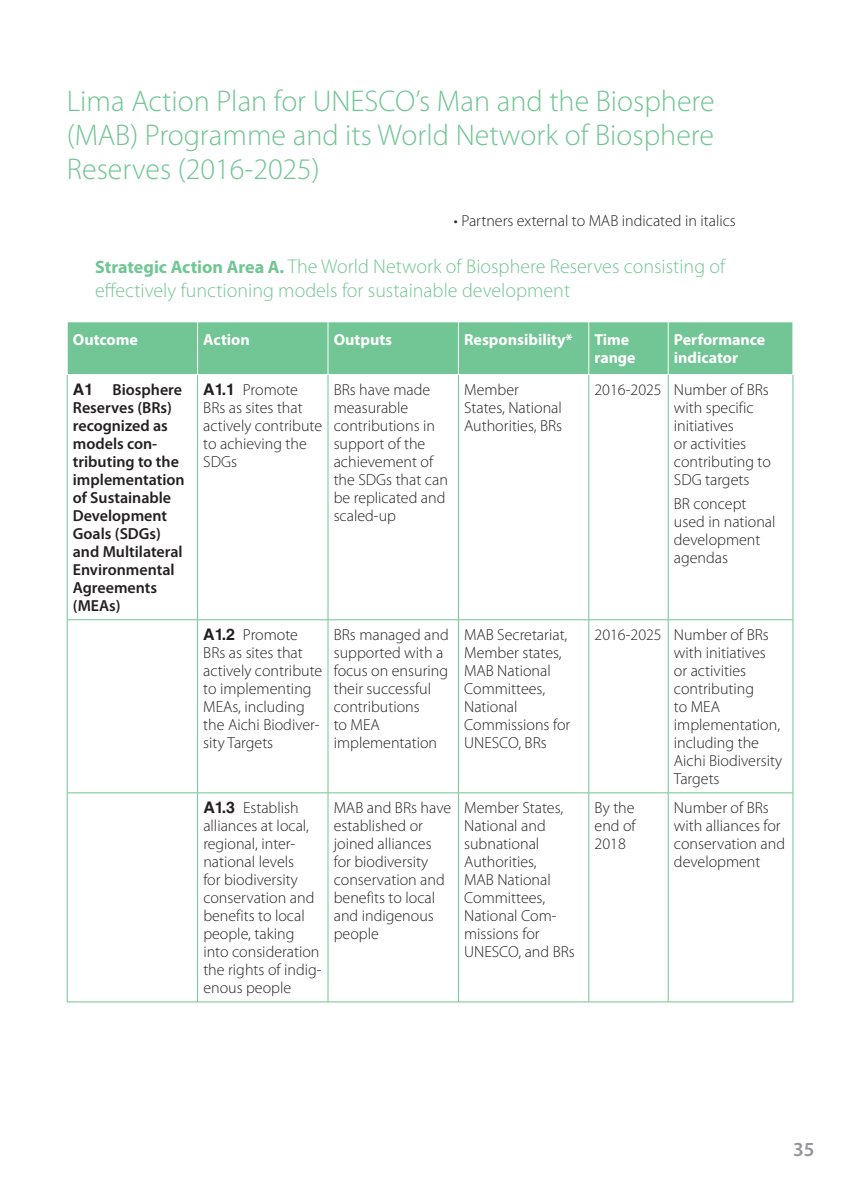
<style>
.page{position:relative;width:859px;height:1203px;background:#fff}
.page>*{position:absolute;margin:0;border:0;box-sizing:border-box;transform-origin:0 0}
.t1{font:300 30px/34px "Myriad Pro";color:#72c594;text-align:justify}
.t2{font:300 20px/24px "Myriad Pro";color:#72c594}
.t3{font:600 20px "Myriad Pro";color:#939598}
.t4{font:300 16px/18px "Myriad Pro";color:#231f20}
.t5{font:600 16px/18px "Myriad Pro";color:#231f20}
.t6{font:700 16px/18px "Myriad Pro";color:#fff}
.s1{font-weight:700;font-size:18px}
.s2{font-family:"Helvetica LT Std";font-weight:700}
</style>
<div class="page">
<div style="left:68px;top:322px;width:725px;height:52px;background:#72c594"></div>
<hr style="left:197px;top:322px;width:1px;height:52px;background:#fff">
<hr style="left:328px;top:322px;width:1px;height:52px;background:#fff">
<hr style="left:668px;top:322px;width:1px;height:52px;background:#fff">
<hr style="left:328px;top:375px;width:1px;height:244px;background:#72c594">
<hr style="left:458px;top:375px;width:1px;height:244px;background:#72c594">
<hr style="left:588px;top:375px;width:1px;height:244px;background:#72c594">
<hr style="left:198px;top:619px;width:130px;height:1px;background:#72c594">
<hr style="left:197px;top:620px;width:1px;height:172px;background:#72c594">
<hr style="left:328px;top:619px;width:130px;height:1px;background:#72c594">
<hr style="left:328px;top:620px;width:1px;height:172px;background:#72c594">
<hr style="left:458px;top:619px;width:131px;height:1px;background:#72c594">
<hr style="left:458px;top:620px;width:1px;height:172px;background:#72c594">
<hr style="left:589px;top:619px;width:79px;height:1px;background:#72c594">
<hr style="left:588px;top:620px;width:1px;height:172px;background:#72c594">
<hr style="left:668px;top:620px;width:1px;height:172px;background:#72c594">
<hr style="left:67px;top:792px;width:131px;height:1px;background:#72c594">
<hr style="left:198px;top:792px;width:130px;height:1px;background:#72c594">
<hr style="left:197px;top:793px;width:1px;height:208px;background:#72c594">
<hr style="left:198px;top:1001px;width:130px;height:1px;background:#72c594">
<hr style="left:328px;top:792px;width:130px;height:1px;background:#72c594">
<hr style="left:328px;top:793px;width:1px;height:208px;background:#72c594">
<hr style="left:328px;top:1001px;width:130px;height:1px;background:#72c594">
<hr style="left:458px;top:792px;width:131px;height:1px;background:#72c594">
<hr style="left:458px;top:793px;width:1px;height:208px;background:#72c594">
<hr style="left:458px;top:1001px;width:131px;height:1px;background:#72c594">
<hr style="left:589px;top:792px;width:79px;height:1px;background:#72c594">
<hr style="left:588px;top:793px;width:1px;height:208px;background:#72c594">
<hr style="left:589px;top:1001px;width:79px;height:1px;background:#72c594">
<hr style="left:668px;top:792px;width:125px;height:1px;background:#72c594">
<hr style="left:668px;top:793px;width:1px;height:208px;background:#72c594">
<hr style="left:668px;top:1001px;width:125px;height:1px;background:#72c594">
<hr style="left:67px;top:1001px;width:131px;height:1px;background:#72c594">
<hr style="left:67px;top:620px;width:1px;height:172px;background:#72c594">
<hr style="left:793px;top:620px;width:1px;height:172px;background:#72c594">
<hr style="left:67px;top:793px;width:1px;height:208px;background:#72c594">
<hr style="left:793px;top:793px;width:1px;height:208px;background:#72c594">
<hr style="left:67px;top:375px;width:1px;height:244px;background:#72c594">
<hr style="left:197px;top:375px;width:1px;height:244px;background:#72c594">
<hr style="left:67px;top:619px;width:131px;height:1px;background:#72c594">
<hr style="left:458px;top:322px;width:1px;height:52px;background:#fff">
<hr style="left:588px;top:322px;width:1px;height:52px;background:#fff">
<hr style="left:668px;top:375px;width:1px;height:244px;background:#72c594">
<hr style="left:793px;top:375px;width:1px;height:244px;background:#72c594">
<hr style="left:668px;top:619px;width:125px;height:1px;background:#72c594">
<h1 class="t1" style="left:67px;top:84px;width:649px">Lima Action Plan for UNESCO’s Man and the Biosphere (MAB) Programme and its World Network of Biosphere Reserves (2016-2025)</h1>
<p class="t4" style="left:454px;top:211px;width:283px">• Partners external to MAB indicated in italics</p>
<p class="t2" style="left:95px;top:254px;width:632px"><span class="s1">Strategic Action Area A.</span> The World Network of Biosphere Reserves consisting of effectively functioning models for sustainable development</p>
<p class="t6" style="left:73px;top:330px;width:67px">Outcome</p>
<p class="t6" style="left:203px;top:330px;width:48px">Action</p>
<p class="t6" style="left:334px;top:330px;width:60px">Outputs</p>
<p class="t6" style="left:464px;top:330px;width:110px">Responsibility*</p>
<p class="t6" style="left:594px;top:330px;width:43px">Time range</p>
<p class="t6" style="left:674px;top:330px;width:93px">Performance indicator</p>
<p class="t5" style="left:73px;top:380px;width:113px"><span class="s2">A1</span> Biosphere<br>Reserves (BRs) recognized as models con&shy;tributing to the implementation of Sustainable<br>Development<br>Goals (SDGs) and Multilateral<br>Environmental<br>Agreements (MEAs)</p>
<p class="t4" style="left:203px;top:380px;width:120px"><span class="s2">A1.1</span> Promote<br>BRs as sites that actively contribute to achieving the<br>SDGs</p>
<p class="t4" style="left:334px;top:380px;width:116px">BRs have made measurable contributions in support of the achievement of the SDGs that can be replicated and scaled-up</p>
<p class="t4" style="left:464px;top:380px;width:100px">Member<br>States, National<br>Authorities, BRs</p>
<p class="t4" style="left:674px;top:380px;width:99px;text-indent:-79px">2016-2025 Number of BRs with specific initiatives<br>or activities contributing to<br>SDG targets</p>
<p class="t4" style="left:674px;top:494px;width:103px">BR concept used in national development agendas</p>
<p class="t4" style="left:203px;top:626px;width:120px"><span class="s2">A1.2</span> Promote<br>BRs as sites that actively contribute to implementing<br>MEAs, including the Aichi Biodiver&shy;sity Targets</p>
<p class="t4" style="left:334px;top:626px;width:117px">BRs managed and supported with a focus on ensuring their successful contributions<br>to MEA implementation</p>
<p class="t4" style="left:464px;top:626px;width:108px">MAB Secretariat,<br>Member states,<br>MAB National<br>Committees,<br>National<br>Commissions for<br>UNESCO, BRs</p>
<p class="t4" style="left:674px;top:626px;width:110px;text-indent:-79px">2016-2025 Number of BRs with initiatives or activities contributing<br>to MEA implementation, including the<br>Aichi Biodiversity<br>Targets</p>
<p class="t4" style="left:203px;top:799px;width:120px"><span class="s2">A1.3</span> Establish alliances at local, regional, inter&shy;national levels<br>for biodiversity conservation and benefits to local people, taking into consideration the rights of indig&shy;enous people</p>
<p class="t4" style="left:334px;top:799px;width:119px">MAB and BRs have established or joined alliances for biodiversity conservation and benefits to local and indigenous people</p>
<p class="t4" style="left:464px;top:799px;width:112px">Member States,<br>National and subnational<br>Authorities,<br>MAB National<br>Committees,<br>National Com&shy;missions for<br>UNESCO, and BRs</p>
<p class="t4" style="left:595px;top:799px;width:43px;text-align:justify">By the end of 2018</p>
<p class="t4" style="left:674px;top:799px;width:113px">Number of BRs with alliances for conservation and development</p>
<p class="t3" style="left:793px;top:1136px;width:23px">35</p>
</div>
